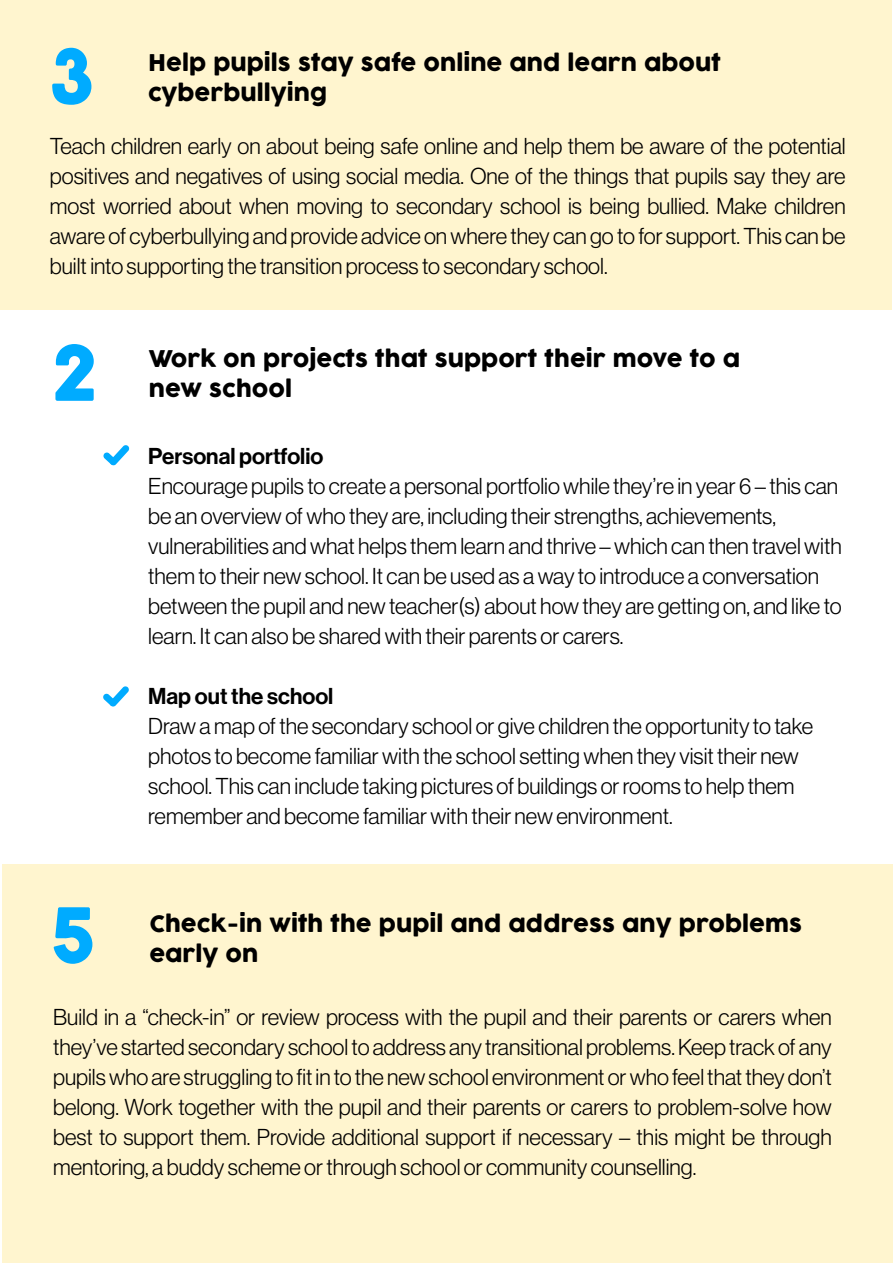
<style>
.page{position:relative;width:893px;height:1263px;background:#fff}
.page>*{position:absolute;margin:0;border:0;box-sizing:border-box;transform-origin:0 0}
.t1{font:75px "Cocogoose";color:#00abff}
.t2{font:22.5px/30px "N Haas Grotesk DS Pro 45 Lt";color:#000;text-align:justify}
.t3{font:22.5px/30px "Cocogoose";color:#000}
.t4{font:22.5px "N Haas Grotesk DS Pro 65 Md";color:#000}
</style>
<div class="page">
<div style="left:2px;top:864px;width:890px;height:399px;background:#fff5cf"></div>
<div style="left:0;top:0;width:892px;height:309px;background:#fff5cf"></div>
<svg style="left:103px;top:445px;width:27px;height:21px"></svg>
<svg style="left:103px;top:686px;width:26px;height:21px"></svg>
<h1 class="t1" style="left:50px;top:24px;width:46px">3</h1>
<p class="t3" style="left:148px;top:48px;width:574px">Help pupils stay safe online and learn about cyberbullying</p>
<p class="t2" style="left:50px;top:131px;width:797px">Teach children early on about being safe online and help them be aware of the potential positives and negatives of using social media. One of the things that pupils say they are most worried about when moving to secondary school is being bullied. Make children aware of cyberbullying and provide advice on where they can go to for support. This can be built into supporting the transition process to secondary school.</p>
<h1 class="t1" style="left:51px;top:321px;width:50px">2</h1>
<p class="t3" style="left:149px;top:345px;width:593px">Work on projects that support their move to a new school</p>
<p class="t4" style="left:148px;top:443px;width:177px">Personal portfolio</p>
<p class="t2" style="left:148px;top:471px;width:695px;text-align:left">Encourage pupils to create a personal portfolio while they’re in year 6 – this can be an overview of who they are, including their strengths, achievements, vulnerabilities and what helps them learn and thrive – which can then travel with them to their new school. It can be used as a way to introduce a conversation between the pupil and new teacher(s) about how they are getting on, and like to learn. It can also be shared with their parents or carers.</p>
<p class="t4" style="left:148px;top:683px;width:187px">Map out the school</p>
<p class="t2" style="left:148px;top:711px;width:666px;text-align:left">Draw a map of the secondary school or give children the opportunity to take photos to become familiar with the school setting when they visit their new school. This can include taking pictures of buildings or rooms to help them remember and become familiar with their new environment.</p>
<h1 class="t1" style="left:51px;top:883px;width:47px">5</h1>
<p class="t3" style="left:149px;top:910px;width:654px">Check-in with the pupil and address any problems early on</p>
<p class="t2" style="left:53px;top:1002px;width:780px">Build in a “check-in” or review process with the pupil and their parents or carers when they’ve started secondary school to address any transitional problems. Keep track of any pupils who are struggling to fit in to the new school environment or who feel that they don’t belong. Work together with the pupil and their parents or carers to problem-solve how best to support them. Provide additional support if necessary – this might be through mentoring, a buddy scheme or through school or community counselling.</p>
</div>
